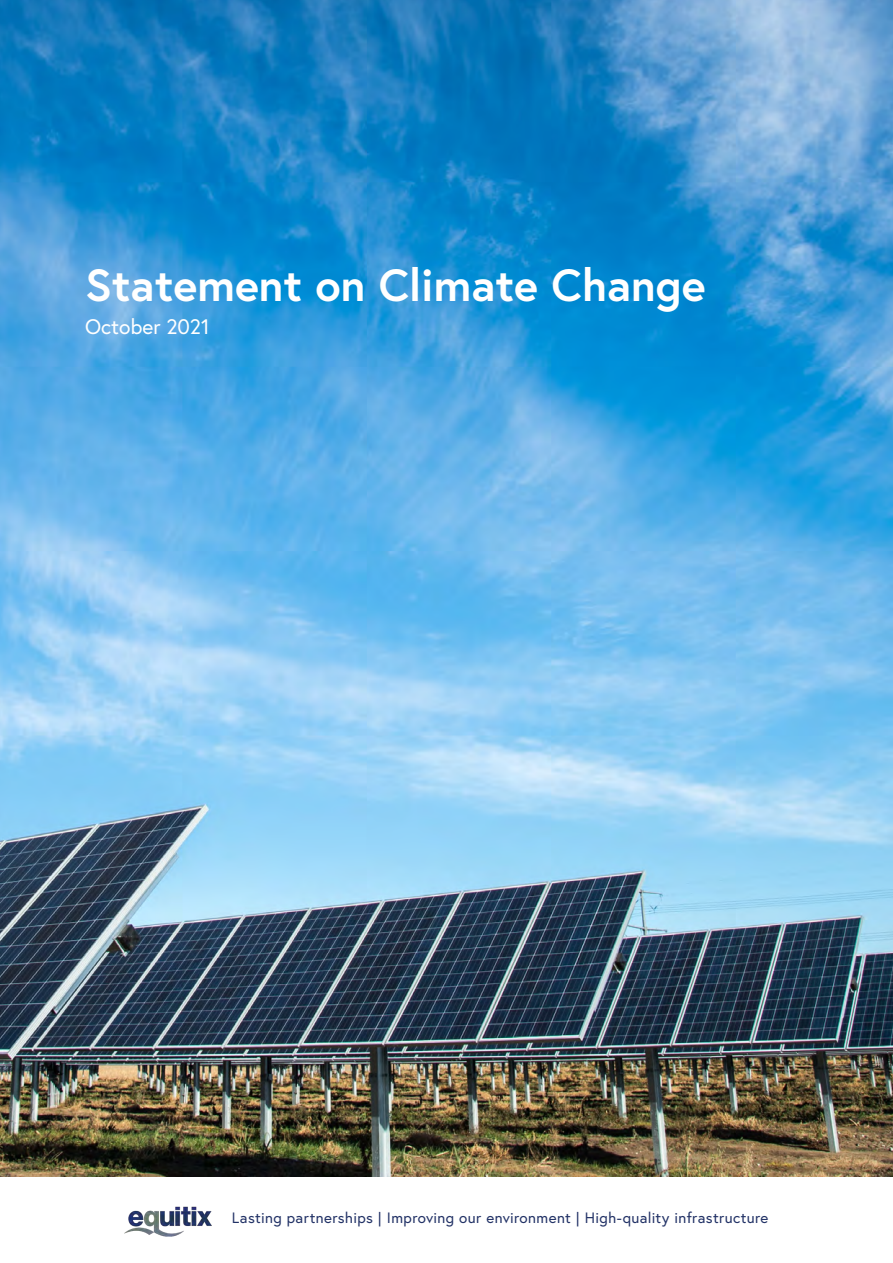
<style>
.page{position:relative;width:893px;height:1263px;background:#fff}
.page>*{position:absolute;margin:0;border:0;box-sizing:border-box;transform-origin:0 0}
.t1{font:700 45px "Europa";color:#fff}
.t2{font:21px "Europa";color:#fff}
.Body{font:15px "Europa";letter-spacing:.02em;color:#223266}
</style>
<div class="page">
<img style="left:0;top:0;width:893px;height:1177px">
<img style="left:125px;top:1207px;width:87px;height:29px">
<p class="t1" style="left:85px;top:254px;width:622px">Statement on Climate Change</p>
<p class="t2" style="left:85px;top:313px;width:126px">October 2021</p>
<p class="Body" style="left:232px;top:1208px;width:538px">Lasting partnerships | Improving our environment | High-quality infrastructure</p>
</div>
